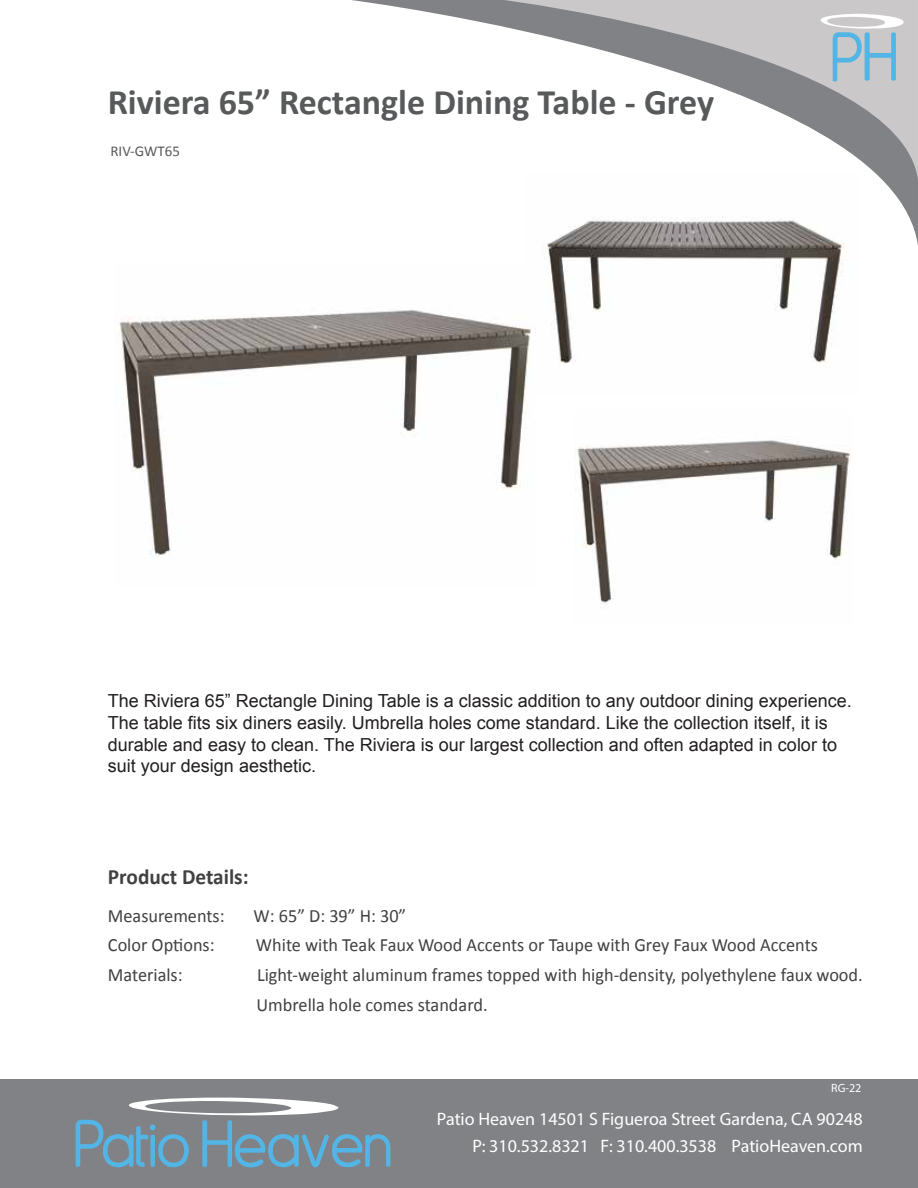
<style>
.page{position:relative;width:918px;height:1188px;background:#fff}
.page>*{position:absolute;margin:0;border:0;box-sizing:border-box;transform-origin:0 0}
.t1{font:700 36px "Calibri";color:#58595b}
.t2{font:700 21.9px "Calibri";color:#414042}
.t3{font:18.75px/29.7px "Calibri";color:#414042}
.t4{font:18px/21.6px "Arial";color:#231f20}
.t5{font:18px/27px "Myriad Pro";color:#fff;text-align:right}
.t6{font:15px "Calibri";color:#58595b}
.t7{font:12px "Myriad Pro";color:#fff}
</style>
<div class="page">
<svg style="left:352px;top:0;width:566px;height:246px"></svg>
<svg style="left:504px;top:0;width:414px;height:180px"></svg>
<div style="left:0;top:1080px;width:918px;height:108px;background:#808285"></div>
<svg style="left:818px;top:14px;width:86px;height:68px;background:#b8c9d2"></svg>
<svg style="left:76px;top:1097px;width:314px;height:71px"></svg>
<img style="left:524px;top:173px;width:333px;height:191px">
<img style="left:119px;top:264px;width:417px;height:294px">
<img style="left:575px;top:440px;width:276px;height:169px">
<h1 class="t1" style="left:108px;top:79px;width:608px">Riviera 65” Rectangle Dining Table - Grey</h1>
<p class="t6" style="left:110px;top:141px;width:71px">RIV-GWT65</p>
<p class="t4" style="left:108px;top:690px;width:746px">The Riviera 65” Rectangle Dining Table is a classic addition to any outdoor dining experience.<br>The table fits six diners easily. Umbrella holes come standard. Like the collection itself, it is durable and easy to clean. The Riviera is our largest collection and often adapted in color to suit your design aesthetic.</p>
<p class="t2" style="left:108px;top:863px;width:142px">Product Details:</p>
<p class="t3" style="left:108px;top:900px;width:118px">Measurements:</p>
<p class="t3" style="left:254px;top:900px;width:154px">W: 65” D: 39” H: 30”</p>
<p class="t3" style="left:108px;top:930px;width:108px">Color Options:</p>
<p class="t3" style="left:256px;top:930px;width:564px">White with Teak Faux Wood Accents or Taupe with Grey Faux Wood Accents</p>
<p class="t3" style="left:108px;top:960px;width:76px">Materials:</p>
<p class="t3" style="left:257px;top:960px;width:608px">Light-weight aluminum frames topped with high-density, polyethylene faux wood.<br>Umbrella hole comes standard.</p>
<p class="t7" style="left:831px;top:1081px;width:32px">RG-22</p>
<p class="t5" style="left:437px;top:1106px;width:427px">Patio Heaven 14501 S Figueroa Street Gardena, CA 90248<br>P: 310.532.8321 F: 310.400.3538 PatioHeaven.com</p>
</div>
